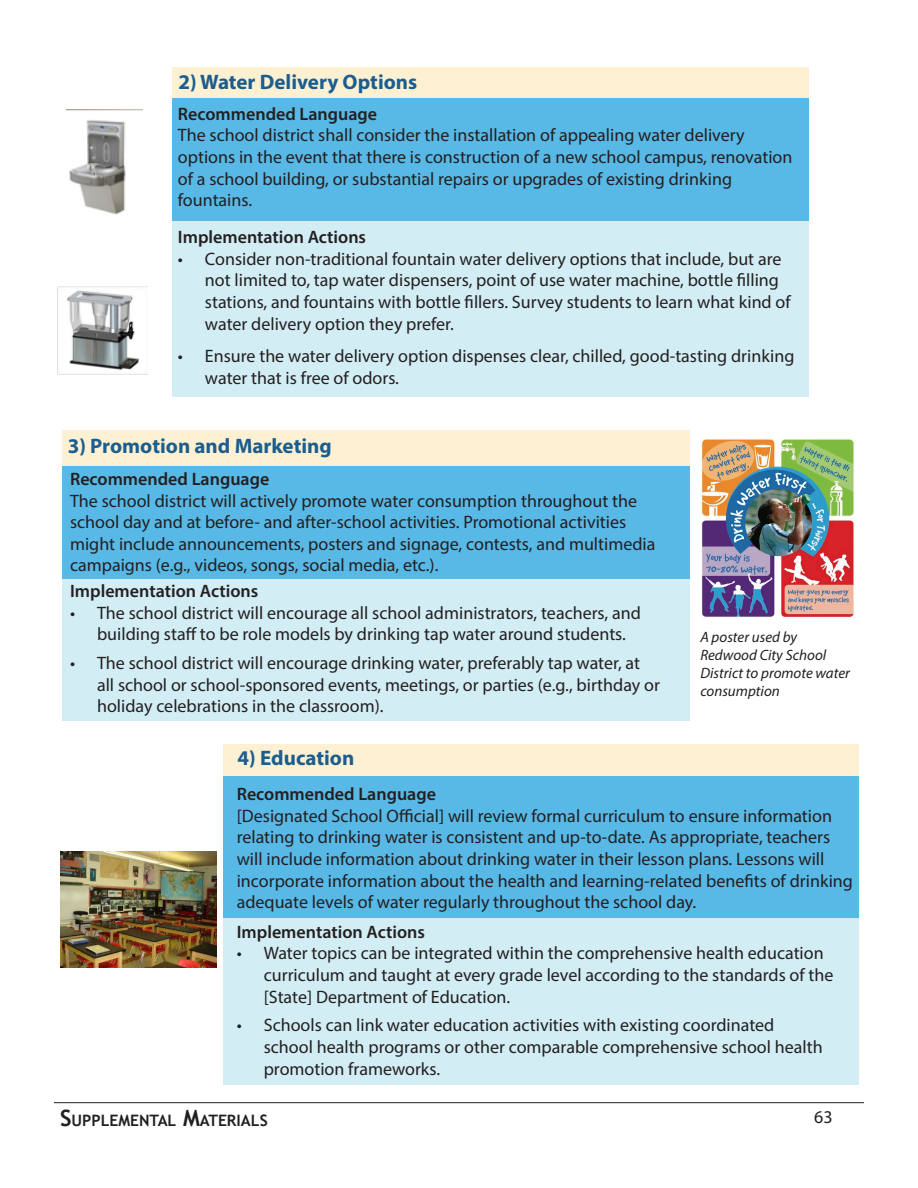
<style>
.page{position:relative;width:918px;height:1188px;background:#fff}
.page>*{position:absolute;margin:0;border:0;box-sizing:border-box;transform-origin:0 0}
.t1{font:700 21px "Myriad Pro";color:#1b5e8d}
.t2{font:18px/21.6px "Myriad Pro";color:#231f20}
.t3{font:600 18px "Myriad Pro";color:#231f20}
.t4{font:700 15.75px "Trebuchet MS";color:#231f20}
.t5{font:italic 15px/18px "Myriad Pro";color:#231f20}
.s1{font-size:22.5px}
</style>
<div class="page">
<div style="left:172px;top:221px;width:637px;height:176px;background:#d2edf4"></div>
<div style="left:172px;top:68px;width:637px;height:30px;background:#fef1d3"></div>
<div style="left:172px;top:98px;width:637px;height:123px;background:#58b8e6"></div>
<img style="left:66px;top:110px;width:77px;height:105px">
<img style="left:57px;top:286px;width:90px;height:89px">
<div style="left:62px;top:430px;width:628px;height:36px;background:#fef1d3"></div>
<div style="left:62px;top:466px;width:628px;height:123px;background:#58b8e6"></div>
<img style="left:701px;top:439px;width:153px;height:179px">
<div style="left:223px;top:918px;width:636px;height:167px;background:#d2edf4"></div>
<div style="left:223px;top:744px;width:636px;height:36px;background:#fef1d3"></div>
<div style="left:223px;top:777px;width:636px;height:141px;background:#58b8e6"></div>
<img style="left:61px;top:851px;width:155px;height:117px">
<div style="left:62px;top:579px;width:628px;height:141px;background:#d2edf4"></div>
<hr style="left:54px;top:1102px;width:810px;height:1px;background:#231f20">
<p class="t1" style="left:179px;top:68px;width:240px">2) Water Delivery Options</p>
<p class="t3" style="left:178px;top:102px;width:201px">Recommended Language</p>
<p class="t2" style="left:178px;top:124px;width:616px">The school district shall consider the installation of appealing water delivery options in the event that there is construction of a new school campus, renovation of a school building, or substantial repairs or upgrades of existing drinking fountains.</p>
<p class="t3" style="left:178px;top:226px;width:190px">Implementation Actions</p>
<p class="t2" style="left:205px;top:248px;width:587px;text-indent:-27px">• Consider non-traditional fountain water delivery options that include, but are not limited to, tap water dispensers, point of use water machine, bottle filling stations, and fountains with bottle fillers. Survey students to learn what kind of water delivery option they prefer.</p>
<p class="t2" style="left:205px;top:345px;width:591px;text-indent:-27px">• Ensure the water delivery option dispenses clear, chilled, good-tasting drinking water that is free of odors.</p>
<p class="t1" style="left:68px;top:432px;width:265px">3) Promotion and Marketing</p>
<p class="t3" style="left:70px;top:467px;width:201px">Recommended Language</p>
<p class="t2" style="left:70px;top:489px;width:587px">The school district will actively promote water consumption throughout the school day and at before- and after-school activities. Promotional activities might include announcements, posters and signage, contests, and multimedia campaigns (e.g., videos, songs, social media, etc.).</p>
<p class="t3" style="left:70px;top:580px;width:190px">Implementation Actions</p>
<p class="t2" style="left:97px;top:602px;width:545px;text-indent:-27px">• The school district will encourage all school administrators, teachers, and building staff to be role models by drinking tap water around students.</p>
<p class="t2" style="left:97px;top:652px;width:564px;text-indent:-27px">• The school district will encourage drinking water, preferably tap water, at all school or school-sponsored events, meetings, or parties (e.g., birthday or holiday celebrations in the classroom).</p>
<p class="t5" style="left:700px;top:628px;width:151px">A poster used by<br>Redwood City School<br>District to promote water consumption</p>
<p class="t1" style="left:238px;top:744px;width:118px">4) Education</p>
<p class="t3" style="left:237px;top:783px;width:201px">Recommended Language</p>
<p class="t2" style="left:237px;top:805px;width:618px">[Designated School Official] will review formal curriculum to ensure information relating to drinking water is consistent and up-to-date. As appropriate, teachers will include information about drinking water in their lesson plans. Lessons will incorporate information about the health and learning-related benefits of drinking adequate levels of water regularly throughout the school day.</p>
<p class="t3" style="left:237px;top:920px;width:190px">Implementation Actions</p>
<p class="t2" style="left:264px;top:942px;width:571px;text-indent:-27px">• Water topics can be integrated within the comprehensive health education curriculum and taught at every grade level according to the standards of the [State] Department of Education.</p>
<p class="t2" style="left:264px;top:1014px;width:560px;text-indent:-27px">• Schools can link water education activities with existing coordinated school health programs or other comparable comprehensive school health promotion frameworks.</p>
<p class="t4" style="left:60px;top:1111px;width:209px"><span class="s1">S</span>UPP LEMENTAL <span class="s1">M</span>ATERIALS</p>
<p class="t2" style="left:814px;top:1106px;width:20px">63</p>
</div>
